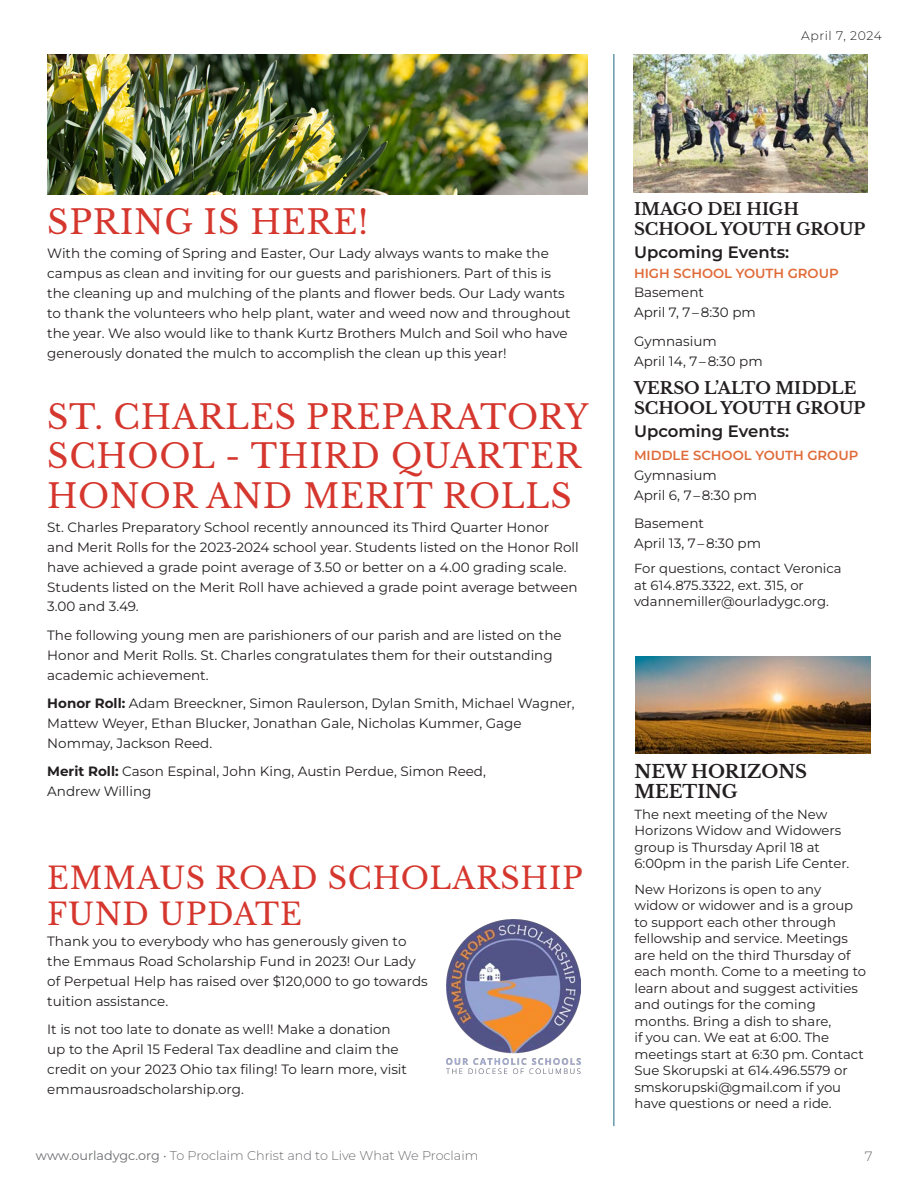
<style>
.page{position:relative;width:918px;height:1188px;background:#fff}
.page>*{position:absolute;margin:0;border:0;box-sizing:border-box;transform-origin:0 0}
.t1{font:33px/39.6px "Libre Baskerville";letter-spacing:.025em;color:#d5372e}
.t2{font:30px/36px "Libre Baskerville";letter-spacing:.025em;color:#d5372e}
.t3{font:700 18px/19.8px "Libre Baskerville";color:#231f20}
.t4{font:700 16.5px/20px "Libre Baskerville";color:#231f20}
.t5{font:600 16.5px "Montserrat";color:#231f20}
.t6{font:13.5px/19.8px "Montserrat";color:#231f20}
.t7{font:300 13.5px "Montserrat";color:#6c6d70}
.t8{font:13.2px/16.5px "Montserrat";color:#231f20}
.t9{font:600 13.2px "Montserrat";color:#e06b39}
.t10{font:300 12.75px "Montserrat";color:#6c6d70}
.t11{font:300 12.3px "Montserrat";letter-spacing:.05em;color:#231f20}
.s1{font-weight:700}
.s2{font-weight:400}
</style>
<div class="page">
<img style="left:635px;top:656px;width:236px;height:97px">
<img style="left:633px;top:54px;width:234px;height:139px">
<img style="left:447px;top:919px;width:133px;height:155px">
<hr style="left:614px;top:54px;width:1px;height:1072px;background:#1d6a7e">
<img style="left:47px;top:54px;width:540px;height:140px">
<p class="t11" style="left:801px;top:27px;width:82px">April 7, 2024</p>
<p class="t1" style="left:47px;top:203px;width:323px">SPRING IS HERE!</p>
<p class="t6" style="left:47px;top:243px;width:525px">With the coming of Spring and Easter, Our Lady always wants to make the campus as clean and inviting for our guests and parishioners. Part of this is the cleaning up and mulching of the plants and flower beds. Our Lady wants to thank the volunteers who help plant, water and weed now and throughout the year. We also would like to thank Kurtz Brothers Mulch and Soil who have generously donated the mulch to accomplish the clean up this year!</p>
<p class="t1" style="left:47px;top:397px;width:543px">ST. CHARLES PREPARATORY<br>SCHOOL - THIRD QUARTER<br>HONOR AND MERIT ROLLS</p>
<p class="t6" style="left:47px;top:517px;width:533px">St. Charles Preparatory School recently announced its Third Quarter Honor<br>and Merit Rolls for the 2023-2024 school year. Students listed on the Honor Roll have achieved a grade point average of 3.50 or better on a 4.00 grading scale.<br>Students listed on the Merit Roll have achieved a grade point average between 3.00 and 3.49.</p>
<p class="t6" style="left:47px;top:625px;width:516px">The following young men are parishioners of our parish and are listed on the<br>Honor and Merit Rolls. St. Charles congratulates them for their outstanding academic achievement.</p>
<p class="t6" style="left:47px;top:693px;width:529px"><span class="s1">Honor Roll:</span> Adam Breeckner, Simon Raulerson, Dylan Smith, Michael Wagner,<br>Mattew Weyer, Ethan Blucker, Jonathan Gale, Nicholas Kummer, Gage<br>Nommay, Jackson Reed.</p>
<p class="t6" style="left:47px;top:761px;width:440px"><span class="s1">Merit Roll:</span> Cason Espinal, John King, Austin Perdue, Simon Reed,<br>Andrew Willing</p>
<p class="t2" style="left:47px;top:860px;width:537px">EMMAUS ROAD SCHOLARSHIP<br>FUND UPDATE</p>
<p class="t6" style="left:47px;top:931px;width:382px">Thank you to everybody who has generously given to the Emmaus Road Scholarship Fund in 2023! Our Lady of Perpetual Help has raised over $120,000 to go towards tuition assistance.</p>
<p class="t6" style="left:47px;top:1019px;width:361px">It is not too late to donate as well! Make a donation up to the April 15 Federal Tax deadline and claim the credit on your 2023 Ohio tax filing! To learn more, visit emmausroadscholarship.org.</p>
<p class="t4" style="left:634px;top:199px;width:233px">IMAGO DEI HIGH<br>SCHOOL YOUTH GROUP</p>
<p class="t5" style="left:634px;top:240px;width:157px">Upcoming Events:</p>
<p class="t9" style="left:634px;top:263px;width:206px">HIGH SCHOOL YOUTH GROUP</p>
<p class="t6" style="left:634px;top:282px;width:123px">Basement<br>April 7, 7 – 8:30 pm</p>
<p class="t6" style="left:634px;top:331px;width:130px">Gymnasium<br>April 14, 7 – 8:30 pm</p>
<p class="t4" style="left:634px;top:378px;width:233px">VERSO L’ALTO MIDDLE<br>SCHOOL YOUTH GROUP</p>
<p class="t5" style="left:634px;top:419px;width:157px">Upcoming Events:</p>
<p class="t9" style="left:634px;top:446px;width:226px">MIDDLE SCHOOL YOUTH GROUP</p>
<p class="t6" style="left:634px;top:465px;width:124px">Gymnasium<br>April 6, 7 – 8:30 pm</p>
<p class="t6" style="left:634px;top:513px;width:129px">Basement<br>April 13, 7 – 8:30 pm</p>
<p class="t8" style="left:634px;top:560px;width:209px">For questions, contact Veronica at 614.875.3322, ext. 315, or vdannemiller@ourladygc.org.</p>
<p class="t3" style="left:634px;top:762px;width:174px">NEW HORIZONS<br>MEETING</p>
<p class="t8" style="left:634px;top:805px;width:216px">The next meeting of the New<br>Horizons Widow and Widowers group is Thursday April 18 at<br>6:00pm in the parish Life Center.</p>
<p class="t8" style="left:634px;top:880px;width:233px">New Horizons is open to any widow or widower and is a group to support each other through fellowship and service. Meetings are held on the third Thursday of each month. Come to a meeting to learn about and suggest activities and outings for the coming months. Bring a dish to share,<br>if you can. We eat at 6:00. The meetings start at 6:30 pm. Contact<br>Sue Skorupski at 614.496.5579 or smskorupski@gmail.com if you have questions or need a ride.</p>
<p class="t10" style="left:36px;top:1147px;width:444px"><span class="s2">www.ourladygc.org</span> • To Proclaim Christ and to Live What We Proclaim</p>
<p class="t7" style="left:865px;top:1147px;width:9px">7</p>
</div>
